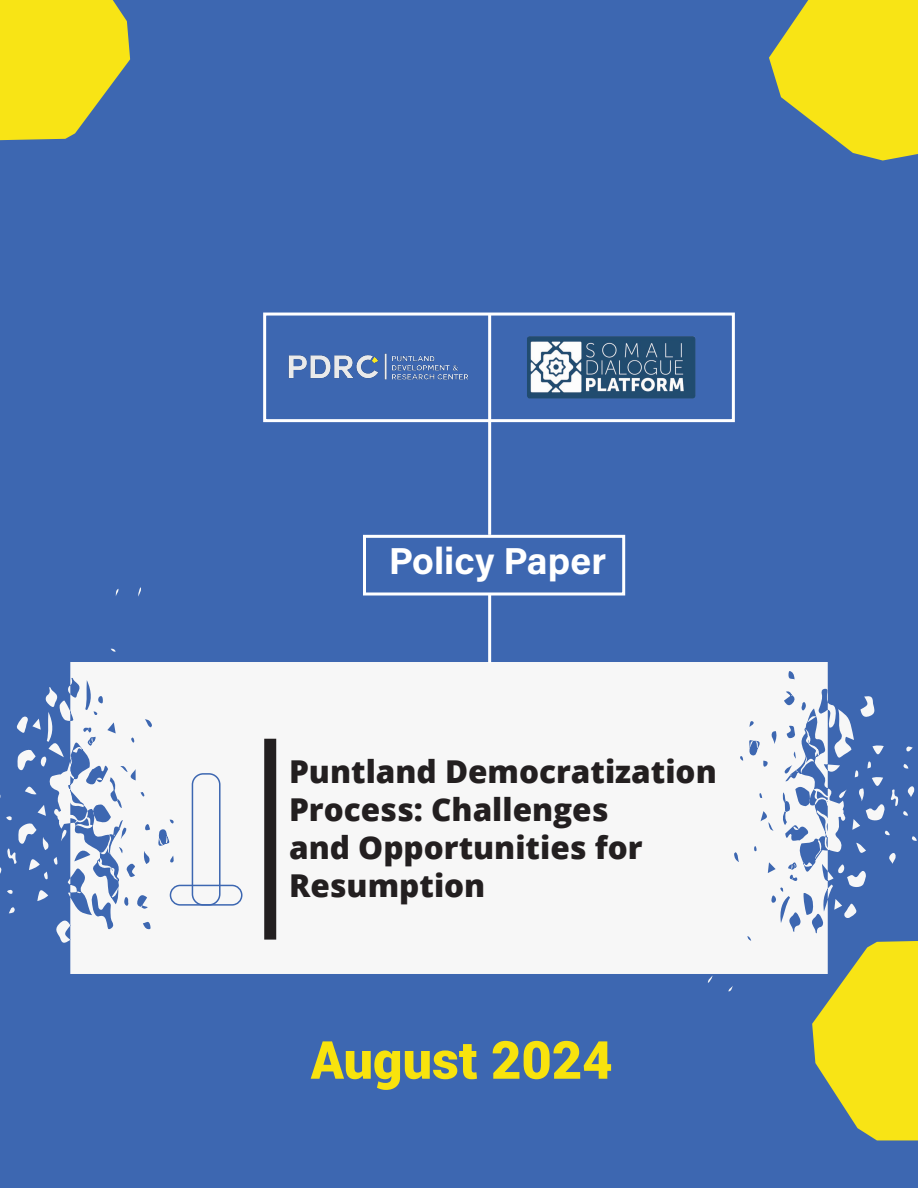
<style>
.page{position:relative;width:918px;height:1188px;background:#3d67b1}
.page>*{position:absolute;margin:0;border:0;box-sizing:border-box;transform-origin:0 0}
.t1{font:900 52.5px "Roboto";color:#f8e30d}
.t2{font:700 37.5px "Acumin Pro";color:#fff}
.t3{font:800 31.5px "Open Sans";color:#231f20}
</style>
<div class="page">
<svg style="left:0;top:587px;width:917px;height:404px;fill:#f7f7f7"></svg>
<svg style="left:769px;top:0;width:149px;height:161px"></svg>
<svg style="left:0;top:0;width:130px;height:140px;background:#dcd12b"></svg>
<svg style="left:812px;top:941px;width:106px;height:199px"></svg>
<div style="left:192px;top:773px;width:29px;height:133px;border:2px solid #3d67b1;border-radius:11px"></div>
<div style="left:170px;top:885px;width:73px;height:21px;border:2px solid #3d67b1;border-radius:10px"></div>
<div style="left:263px;top:313px;width:472px;height:109px;background:#3d67b1;border:3px solid #fff"></div>
<img style="left:288px;top:353px;width:181px;height:27px">
<img style="left:527px;top:336px;width:168px;height:63px">
<hr style="left:488px;top:314px;width:3px;height:221px;background:#fff">
<div style="left:264px;top:739px;width:12px;height:201px;background:#231f20"></div>
<div style="left:363px;top:535px;width:262px;height:61px;border:3px solid #fff"></div>
<hr style="left:488px;top:594px;width:3px;height:69px;background:#fff">
<p class="t2" style="left:389px;top:534px;width:219px">Policy Paper</p>
<p class="t3" style="left:289px;top:748px;width:429px">Puntland Democratization</p>
<p class="t3" style="left:289px;top:786px;width:321px">Process: Challenges</p>
<p class="t3" style="left:289px;top:823px;width:355px">and Opportunities for</p>
<p class="t3" style="left:289px;top:861px;width:198px">Resumption</p>
<p class="t1" style="left:310px;top:1023px;width:304px">August 2024</p>
</div>
